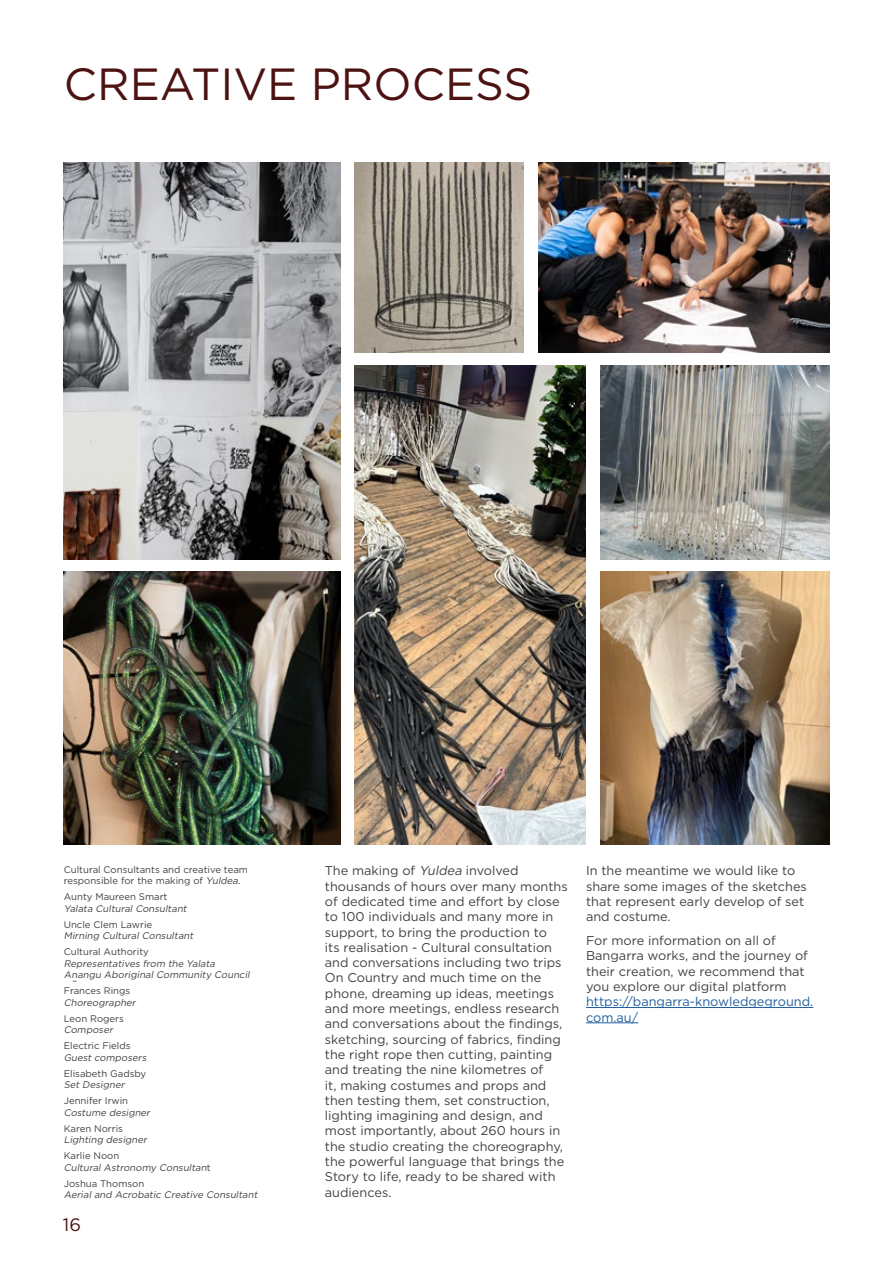
<style>
.page{position:relative;width:893px;height:1263px;background:#fff}
.page>*{position:absolute;margin:0;border:0;box-sizing:border-box;transform-origin:0 0}
.t1{font:45px "Gotham";color:#4c1312}
.t2{font:18px "Gotham";color:#4c1312}
.t3{font:12.75px/15.3px "Gotham";color:#414042}
.t4{font:12.75px/15.3px "Gotham";color:#215e9e}
.t5{font:italic 9.6px/11.6px "Gotham";color:#414042}
.t6{font:9.6px/11.6px "Gotham";color:#414042}
.s1{font-style:italic}
.s2{font-style:normal}
</style>
<div class="page">
<hr style="left:586px;top:1007px;width:227px;height:1px;background:#215e9e">
<hr style="left:586px;top:1022px;width:52px;height:1px;background:#215e9e">
<img style="left:64px;top:162px;width:276px;height:397px">
<img style="left:64px;top:572px;width:276px;height:272px">
<img style="left:539px;top:162px;width:290px;height:190px">
<img style="left:600px;top:572px;width:229px;height:272px">
<img style="left:600px;top:366px;width:229px;height:193px">
<img style="left:354px;top:366px;width:231px;height:478px">
<img style="left:354px;top:162px;width:169px;height:190px">
<h1 class="t1" style="left:64px;top:55px;width:470px">CREATIVE PROCESS</h1>
<p class="t6" style="left:64px;top:863px;width:186px">Cultural Consultants and creative team responsible for the making of <span class="s1">Yuldea</span>.</p>
<p class="t6" style="left:64px;top:891px;width:105px">Aunty Maureen Smart</p>
<p class="t5" style="left:64px;top:902px;width:127px">Yalata Cultural Consultant</p>
<p class="t6" style="left:64px;top:918px;width:90px">Uncle Clem Lawrie</p>
<p class="t5" style="left:64px;top:930px;width:133px">Mirning Cultural Consultant</p>
<p class="t6" style="left:64px;top:946px;width:87px">Cultural Authority</p>
<p class="t5" style="left:64px;top:957px;width:155px">Representatives from the Yalata<br>An</p>
<p class="t5" style="left:72px;top:974px;width:9px">–</p>
<p class="t5" style="left:77px;top:969px;width:176px">angu Aboriginal Community Council</p>
<p class="t6" style="left:64px;top:985px;width:68px">Frances Rings</p>
<p class="t5" style="left:64px;top:996px;width:76px">Choreographer</p>
<p class="t6" style="left:64px;top:1012px;width:62px">Leon Rogers</p>
<p class="t5" style="left:64px;top:1024px;width:53px">Composer</p>
<p class="t6" style="left:64px;top:1040px;width:68px">Electric Fields</p>
<p class="t5" style="left:64px;top:1051px;width:86px">Guest composers</p>
<p class="t6" style="left:64px;top:1067px;width:84px">Elisabeth Gadsby</p>
<p class="t5" style="left:64px;top:1079px;width:64px">Set Designer</p>
<p class="t6" style="left:64px;top:1095px;width:66px">Jennifer Irwin</p>
<p class="t5" style="left:64px;top:1106px;width:90px">Costume designer</p>
<p class="t6" style="left:64px;top:1122px;width:61px">Karen Norris</p>
<p class="t5" style="left:64px;top:1134px;width:87px">Lighting designer</p>
<p class="t5" style="left:64px;top:1150px;width:148px"><span class="s2">Karlie Noon<br></span>Cultural Astronomy Consultan<span class="s2">t</span></p>
<p class="t6" style="left:64px;top:1177px;width:82px">Joshua Thomson</p>
<p class="t5" style="left:64px;top:1189px;width:197px">Aerial and Acrobatic Creative Consultant</p>
<h2 class="t2" style="left:63px;top:1213px;width:20px">16</h2>
<p class="t3" style="left:325px;top:863px;width:244px">The making of <span class="s1">Yuldea</span> involved thousands of hours over many months of dedicated time and effort by close to 100 individuals and many more in support, to bring the production to<br>its realisation - Cultural consultation and conversations including two trips On Country and much time on the phone, dreaming up ideas, meetings and more meetings, endless research and conversations about the findings, sketching, sourcing of fabrics, finding the right rope then cutting, painting and treating the nine kilometres of<br>it, making costumes and props and then testing them, set construction, lighting imagining and design, and most importantly, about 260 hours in the studio creating the choreography, the powerful language that brings the Story to life, ready to be shared with audiences.</p>
<p class="t3" style="left:586px;top:863px;width:222px">In the meantime we would like to share some images of the sketches that represent early develop of set and costume.</p>
<p class="t3" style="left:586px;top:932px;width:223px">For more information on all of<br>Bangarra works, and the journey of their creation, we recommend that you explore our digital platform</p>
<p class="t4" style="left:586px;top:994px;width:229px">https://bangarra-knowledgeground. com.au/</p>
</div>
